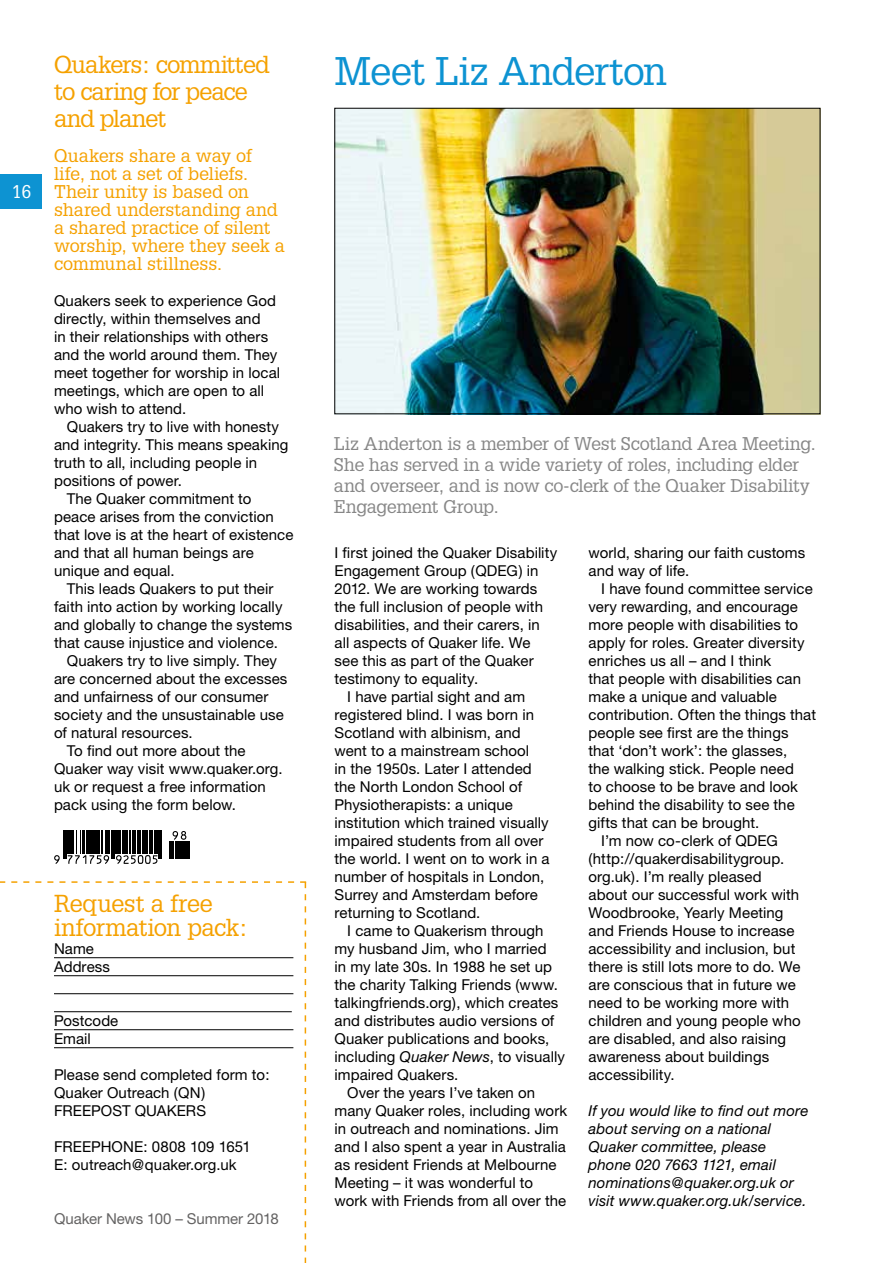
<style>
.page{position:relative;width:893px;height:1263px;background:#fff}
.page>*{position:absolute;margin:0;border:0;box-sizing:border-box;transform-origin:0 0}
.t1{font:39px "Glypha";letter-spacing:-.03em;color:#0d93d2}
.t2{font:24px/27px "Glypha";letter-spacing:-.03em;color:#f5a100}
.t3{font:18px/21px "Glypha";letter-spacing:-.025em;color:#878787}
.t4{font:18px/18px "Glypha";letter-spacing:-.01em;color:#f5a100}
.t5{font:18px "Glypha";color:#fff}
.t6{font:15px/18px "Helvetica Neue";letter-spacing:.005em;color:#000}
.t7{font:italic 15px/18px "Helvetica Neue";letter-spacing:.01em;color:#000}
.t8{font:15px "Helvetica Neue";letter-spacing:-.005em;color:#646363}
.s1{font-style:italic}
</style>
<div class="page">
<svg style="left:0;top:881px;width:306px;height:382px"></svg>
<svg style="left:54px;top:830px;width:136px;height:34px"></svg>
<div style="left:0;top:175px;width:41px;height:34px;background:#0d93d2"></div>
<img style="left:337px;top:110px;width:481px;height:302px">
<div style="left:335px;top:108px;width:485px;height:306px;border:1px solid #000"></div>
<p class="t5" style="left:12px;top:181px;width:21px">16</p>
<h2 class="t2" style="left:54px;top:50px;width:217px">Quakers: committed to caring for peace and planet</h2>
<p class="t4" style="left:54px;top:146px;width:232px">Quakers share a way of life, not a set of beliefs.<br>Their unity is based on shared understanding and a shared practice of silent worship, where they seek a communal stillness.</p>
<p class="t6" style="left:54px;top:291px;width:228px">Quakers seek to experience God directly, within themselves and<br>in their relationships with others and the world around them. They meet together for worship in local meetings, which are open to all who wish to attend.</p>
<p class="t6" style="left:67px;top:417px;width:214px">Quakers try to live with honesty</p>
<p class="t6" style="left:54px;top:435px;width:236px">and integrity. This means speaking</p>
<p class="t6" style="left:54px;top:453px;width:205px">truth to all, including people in</p>
<p class="t6" style="left:54px;top:471px;width:129px">positions of power.</p>
<p class="t6" style="left:67px;top:489px;width:186px">The Quaker commitment to</p>
<p class="t6" style="left:54px;top:507px;width:221px">peace arises from the conviction</p>
<p class="t6" style="left:54px;top:525px;width:241px">that love is at the heart of existence</p>
<p class="t6" style="left:54px;top:543px;width:201px">and that all human beings are</p>
<p class="t6" style="left:54px;top:561px;width:122px">unique and equal.</p>
<p class="t6" style="left:67px;top:579px;width:208px">This leads Quakers to put their</p>
<p class="t6" style="left:54px;top:597px;width:230px">faith into action by working locally</p>
<p class="t6" style="left:54px;top:615px;width:240px">and globally to change the systems</p>
<p class="t6" style="left:54px;top:633px;width:225px">that cause injustice and violence.</p>
<p class="t6" style="left:67px;top:651px;width:212px">Quakers try to live simply. They</p>
<p class="t6" style="left:54px;top:669px;width:235px">are concerned about the excesses</p>
<p class="t6" style="left:54px;top:687px;width:216px">and unfairness of our consumer</p>
<p class="t6" style="left:54px;top:705px;width:231px">society and the unsustainable use</p>
<p class="t6" style="left:54px;top:723px;width:140px">of natural resources.</p>
<p class="t6" style="left:67px;top:741px;width:180px">To find out more about the</p>
<p class="t6" style="left:54px;top:759px;width:230px">Quaker way visit www.quaker.org.</p>
<p class="t6" style="left:54px;top:777px;width:213px">uk or request a free information</p>
<p class="t6" style="left:54px;top:795px;width:184px">pack using the form below.</p>
<h2 class="t2" style="left:54px;top:891px;width:196px;line-height:24px">Request a free information pack:</h2>
<p class="t6" style="left:54px;top:939px;width:58px">Name<br>Address</p>
<p class="t6" style="left:54px;top:1011px;width:66px">Postcode<br>Email</p>
<p class="t6" style="left:54px;top:1065px;width:217px">Please send completed form to:<br>Quaker Outreach (QN)<br>FREEPOST QUAKERS</p>
<p class="t6" style="left:54px;top:1137px;width:198px">FREEPHONE: 0808 109 1651<br>E: outreach@quaker.org.uk</p>
<p class="t8" style="left:54px;top:1210px;width:226px">Quaker News 100 – Summer 2018</p>
<h1 class="t1" style="left:335px;top:47px;width:334px">Meet Liz Anderton</h1>
<p class="t3" style="left:334px;top:433px;width:483px">Liz Anderton is a member of West Scotland Area Meeting.<br>She has served in a wide variety of roles, including elder and overseer, and is now co-clerk of the Quaker Disability Engagement Group.</p>
<p class="t6" style="left:335px;top:543px;width:224px">I first joined the Quaker Disability</p>
<p class="t6" style="left:335px;top:561px;width:205px">Engagement Group (QDEG) in</p>
<p class="t6" style="left:335px;top:579px;width:204px">2012. We are working towards</p>
<p class="t6" style="left:335px;top:597px;width:210px">the full inclusion of people with</p>
<p class="t6" style="left:335px;top:615px;width:207px">disabilities, and their carers, in</p>
<p class="t6" style="left:335px;top:633px;width:198px">all aspects of Quaker life. We</p>
<p class="t6" style="left:335px;top:651px;width:201px">see this as part of the Quaker</p>
<p class="t6" style="left:335px;top:669px;width:145px">testimony to equality.</p>
<p class="t6" style="left:347px;top:687px;width:179px">I have partial sight and am</p>
<p class="t6" style="left:335px;top:705px;width:201px">registered blind. I was born in</p>
<p class="t6" style="left:335px;top:723px;width:188px">Scotland with albinism, and</p>
<p class="t6" style="left:335px;top:741px;width:196px">went to a mainstream school</p>
<p class="t6" style="left:335px;top:759px;width:199px">in the 1950s. Later I attended</p>
<p class="t6" style="left:335px;top:777px;width:189px">the North London School of</p>
<p class="t6" style="left:335px;top:795px;width:180px">Physiotherapists: a unique</p>
<p class="t6" style="left:335px;top:813px;width:216px">institution which trained visually</p>
<p class="t6" style="left:335px;top:831px;width:210px">impaired students from all over</p>
<p class="t6" style="left:335px;top:849px;width:217px">the world. I went on to work in a</p>
<p class="t6" style="left:335px;top:867px;width:211px">number of hospitals in London,</p>
<p class="t6" style="left:335px;top:885px;width:205px">Surrey and Amsterdam before</p>
<p class="t6" style="left:335px;top:903px;width:147px">returning to Scotland.</p>
<p class="t6" style="left:347px;top:921px;width:198px">I came to Quakerism through</p>
<p class="t6" style="left:335px;top:939px;width:214px">my husband Jim, who I married</p>
<p class="t6" style="left:335px;top:957px;width:219px">in my late 30s. In 1988 he set up</p>
<p class="t6" style="left:335px;top:975px;width:225px">the charity Talking Friends (www.</p>
<p class="t6" style="left:335px;top:993px;width:225px">talkingfriends.org), which creates</p>
<p class="t6" style="left:335px;top:1011px;width:221px">and distributes audio versions of</p>
<p class="t6" style="left:335px;top:1029px;width:216px">Quaker publications and books,</p>
<p class="t6" style="left:335px;top:1047px;width:232px">including <span class="s1">Quaker News</span>, to visually</p>
<p class="t6" style="left:335px;top:1065px;width:125px">impaired Quakers.</p>
<p class="t6" style="left:347px;top:1083px;width:189px">Over the years I’ve taken on</p>
<p class="t6" style="left:335px;top:1101px;width:234px">many Quaker roles, including work</p>
<p class="t6" style="left:335px;top:1119px;width:226px">in outreach and nominations. Jim</p>
<p class="t6" style="left:335px;top:1137px;width:233px">and I also spent a year in Australia</p>
<p class="t6" style="left:335px;top:1155px;width:224px">as resident Friends at Melbourne</p>
<p class="t6" style="left:335px;top:1173px;width:200px">Meeting – it was wonderful to</p>
<p class="t6" style="left:335px;top:1191px;width:233px">work with Friends from all over the</p>
<p class="t6" style="left:588px;top:543px;width:218px">world, sharing our faith customs and way of life.</p>
<p class="t6" style="left:601px;top:579px;width:213px">I have found committee service</p>
<p class="t6" style="left:588px;top:597px;width:211px">very rewarding, and encourage</p>
<p class="t6" style="left:588px;top:615px;width:211px">more people with disabilities to</p>
<p class="t6" style="left:588px;top:633px;width:218px">apply for roles. Greater diversity</p>
<p class="t6" style="left:588px;top:651px;width:184px">enriches us all – and I think</p>
<p class="t6" style="left:588px;top:669px;width:214px">that people with disabilities can</p>
<p class="t6" style="left:588px;top:687px;width:190px">make a unique and valuable</p>
<p class="t6" style="left:588px;top:705px;width:229px">contribution. Often the things that</p>
<p class="t6" style="left:588px;top:723px;width:202px">people see first are the things</p>
<p class="t6" style="left:588px;top:741px;width:200px">that ‘don’t work’: the glasses,</p>
<p class="t6" style="left:588px;top:759px;width:207px">the walking stick. People need</p>
<p class="t6" style="left:588px;top:777px;width:211px">to choose to be brave and look</p>
<p class="t6" style="left:588px;top:795px;width:208px">behind the disability to see the</p>
<p class="t6" style="left:588px;top:813px;width:172px">gifts that can be brought.</p>
<p class="t6" style="left:601px;top:831px;width:178px">I’m now co-clerk of QDEG</p>
<p class="t6" style="left:588px;top:849px;width:197px">(http://quakerdisabilitygroup.</p>
<p class="t6" style="left:588px;top:867px;width:175px">org.uk). I’m really pleased</p>
<p class="t6" style="left:588px;top:885px;width:212px">about our successful work with</p>
<p class="t6" style="left:588px;top:903px;width:196px">Woodbrooke, Yearly Meeting</p>
<p class="t6" style="left:588px;top:921px;width:207px">and Friends House to increase</p>
<p class="t6" style="left:588px;top:939px;width:208px">accessibility and inclusion, but</p>
<p class="t6" style="left:588px;top:957px;width:213px">there is still lots more to do. We</p>
<p class="t6" style="left:588px;top:975px;width:209px">are conscious that in future we</p>
<p class="t6" style="left:588px;top:993px;width:202px">need to be working more with</p>
<p class="t6" style="left:588px;top:1011px;width:214px">children and young people who</p>
<p class="t6" style="left:588px;top:1029px;width:199px">are disabled, and also raising</p>
<p class="t6" style="left:588px;top:1047px;width:182px">awareness about buildings</p>
<p class="t6" style="left:588px;top:1065px;width:88px">accessibility.</p>
<p class="t7" style="left:588px;top:1101px;width:221px">If you would like to find out more about serving on a national<br>Quaker committee, please phone 020 7663 1121, email nominations@quaker.org.uk or visit www.quaker.org.uk/service.</p>
</div>
